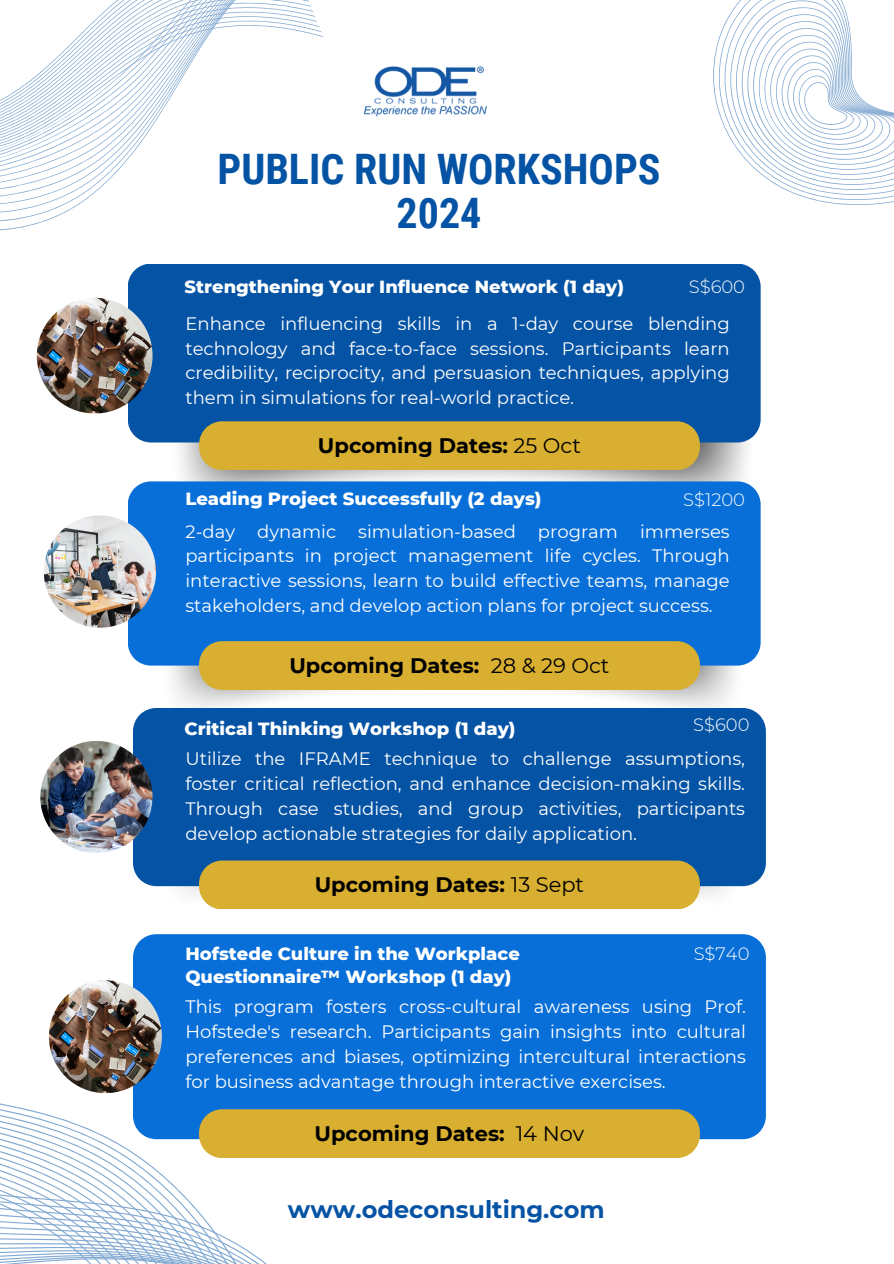
<style>
.page{position:relative;width:894px;height:1264px;background:#fff}
.page>*{position:absolute;margin:0;border:0;box-sizing:border-box;transform-origin:0 0}
.t1{font:700 42px/43.8px "Roboto Condensed";color:#0553a4;text-align:center}
.t2{font:700 24px "Montserrat";color:#0553a4}
.t3{font:700 21px "Montserrat";color:#000}
.t4{font:21px "Montserrat";color:#000}
.t5{font:18px/24.8px "Montserrat";color:#fff;text-align:justify}
.t6{font:800 18px/22.6px "Montserrat";color:#fff}
.t7{font:300 18px "Montserrat";color:#fff}
.s1{font-weight:400}
</style>
<div class="page">
<img style="left:172px;top:442px;width:575px;height:39px">
<div style="left:128px;top:264px;width:632px;height:178px;background:#0553a4"></div>
<div style="left:199px;top:421px;width:500px;height:49px;background:#d8af30"></div>
<img style="left:37px;top:298px;width:115px;height:115px;border-radius:50%">
<img style="left:162px;top:665px;width:580px;height:43px">
<div style="left:128px;top:481px;width:632px;height:184px;background:#086fd8"></div>
<div style="left:199px;top:641px;width:500px;height:49px;background:#d8af30"></div>
<img style="left:44px;top:515px;width:112px;height:112px;border-radius:50%">
<div style="left:133px;top:708px;width:632px;height:178px;background:#0553a4"></div>
<div style="left:199px;top:860px;width:500px;height:49px;background:#d8af30"></div>
<img style="left:40px;top:741px;width:112px;height:112px;border-radius:50%">
<div style="left:280px;top:934px;width:485px;height:205px;background:#086fd8"></div>
<div style="left:280px;top:1109px;width:419px;height:49px;background:#d8af30"></div>
<img style="left:363px;top:66px;width:124px;height:51px">
<svg style="left:0;top:200px;width:85px;height:31px"></svg>
<svg style="left:0;top:0;width:324px;height:200px"></svg>
<svg style="left:713px;top:0;width:180px;height:205px"></svg>
<svg style="left:133px;top:882px;width:147px;height:276px"></svg>
<svg style="left:133px;top:887px;width:144px;height:271px"></svg>
<svg style="left:133px;top:893px;width:140px;height:265px"></svg>
<svg style="left:133px;top:900px;width:136px;height:363px"></svg>
<svg style="left:133px;top:906px;width:132px;height:357px"></svg>
<svg style="left:133px;top:912px;width:129px;height:351px"></svg>
<svg style="left:133px;top:918px;width:125px;height:345px"></svg>
<svg style="left:133px;top:923px;width:121px;height:340px"></svg>
<svg style="left:133px;top:929px;width:118px;height:334px"></svg>
<svg style="left:133px;top:935px;width:114px;height:328px;fill:#086fd8"></svg>
<svg style="left:133px;top:941px;width:111px;height:322px;fill:#086fd8"></svg>
<svg style="left:133px;top:947px;width:107px;height:316px"></svg>
<svg style="left:133px;top:952px;width:104px;height:311px;fill:#086fd8"></svg>
<svg style="left:133px;top:958px;width:100px;height:305px;fill:#086fd8"></svg>
<svg style="left:133px;top:964px;width:96px;height:299px"></svg>
<svg style="left:133px;top:970px;width:93px;height:293px;fill:#086fd8"></svg>
<svg style="left:0;top:975px;width:222px;height:288px"></svg>
<h5 class="t1" style="left:217px;top:148px;width:444px">PUBLIC RUN WORKSHOPS<br>2024</h5>
<p class="t7" style="left:688px;top:275px;width:58px">S$600</p>
<p class="t6" style="left:184px;top:275px;width:440px">Strengthening Your Influence Network (1 day)</p>
<h3 class="t5" style="left:185px;top:311px;width:545px">Enhance influencing skills in a 1-day course blending technology and face-to-face sessions. Participants learn credibility, reciprocity, and persuasion techniques, applying them in simulations for real-world practice.</h3>
<p class="t3" style="left:318px;top:432px;width:264px">Upcoming Dates: <span class="s1">25 Oct</span></p>
<h4 class="t6" style="left:185px;top:487px;width:357px">Leading Project Successfully (2 days)</h4>
<h5 class="t5" style="left:185px;top:519px;width:545px">2-day dynamic simulation-based program immerses participants in project management life cycles. Through interactive sessions, learn to build effective teams, manage stakeholders, and develop action plans for project success.</h5>
<p class="t7" style="left:683px;top:489px;width:63px">S$1200</p>
<h1 class="t3" style="left:289px;top:652px;width:191px">Upcoming Dates:</h1>
<h4 class="t4" style="left:491px;top:652px;width:120px">28 &amp; 29 Oct</h4>
<h6 class="t6" style="left:184px;top:717px;width:332px">Critical Thinking Workshop (1 day)</h6>
<p class="t7" style="left:693px;top:713px;width:58px">S$600</p>
<p class="t5" style="left:185px;top:746px;width:561px">Utilize the IFRAME technique to challenge assumptions, foster critical reflection, and enhance decision-making skills.<br>Through case studies, and group activities, participants develop actionable strategies for daily application.</p>
<p class="t3" style="left:315px;top:871px;width:271px">Upcoming Dates: <span class="s1">13 Sept</span></p>
<h3 class="t6" style="left:185px;top:942px;width:336px">Hofstede Culture in the Workplace<br>Questionnaire™ Workshop (1 day)</h3>
<h6 class="t7" style="left:693px;top:942px;width:57px">S$740</h6>
<p class="t5" style="left:185px;top:994px;width:562px">This program fosters cross-cultural awareness using Prof.<br>Hofstede's research. Participants gain insights into cultural preferences and biases, optimizing intercultural interactions for business advantage through interactive exercises.</p>
<h5 class="t3" style="left:314px;top:1120px;width:271px">Upcoming Dates: <span class="s1">14 Nov</span></h5>
<h4 class="t2" style="left:288px;top:1194px;width:318px">www.odeconsulting.com</h4>
</div>
